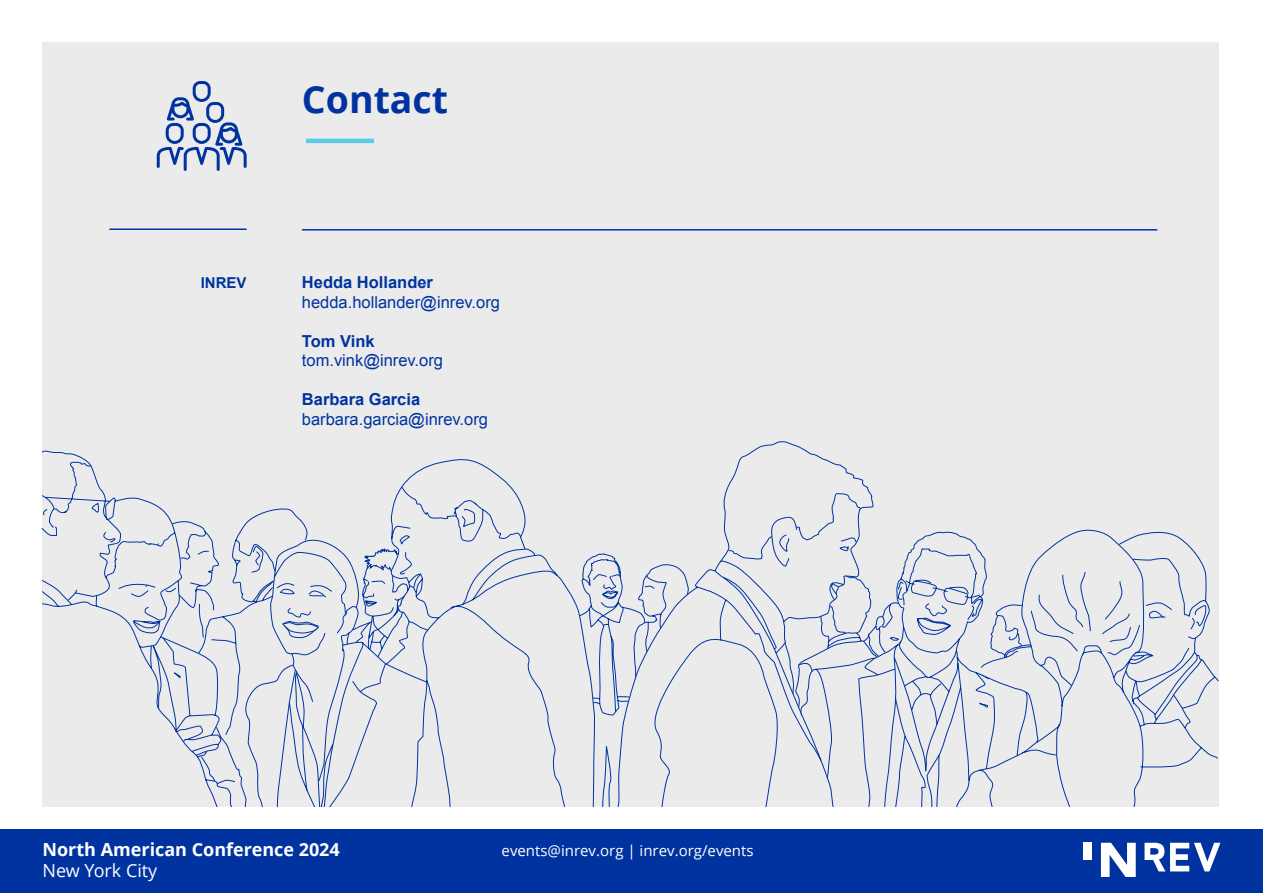
<style>
.page{position:relative;width:1263px;height:893px;background:#fff}
.page>*{position:absolute;margin:0;border:0;box-sizing:border-box;transform-origin:0 0}
.t1{font:700 37.5px "Open Sans";color:#0033a0}
.t2{font:700 18px "Open Sans";color:#fff}
.t3{font:18px "Open Sans";color:#fff}
.t4{font:16.5px "Arial";color:#0033a0}
.t5{font:700 16.5px "Arial";color:#0033a0}
.t6{font:15px "Open Sans";color:#fff}
.t7{font:700 15px "Arial";color:#0033a0}
.s1{color:#0033a0}
</style>
<div class="page">
<div style="left:43px;top:43px;width:1176px;height:765px;background:#ebebeb"></div>
<svg style="left:41px;top:441px;width:830px;height:367px"></svg>
<svg style="left:795px;top:529px;width:424px;height:279px"></svg>
<svg style="left:728px;top:493px;width:171px;height:201px"></svg>
<div style="left:0;top:829px;width:1263px;height:64px;background:#0033a0"></div>
<div style="left:1083px;top:843px;width:9px;height:17px;background:#fff"></div>
<svg style="left:1101px;top:843px;width:35px;height:34px"></svg>
<svg style="left:1144px;top:843px;width:76px;height:28px"></svg>
<hr style="left:302px;top:229px;width:855px;height:2px;background:#0033a0">
<hr style="left:109px;top:228px;width:138px;height:2px;background:#0033a0">
<hr style="left:306px;top:139px;width:68px;height:4px;background:#59cbe8">
<svg style="left:157px;top:81px;width:90px;height:90px"></svg>
<p class="t1" style="left:302px;top:72px;width:148px">Contact</p>
<p class="t7" style="left:201px;top:273px;width:47px">INREV</p>
<p class="t5" style="left:302px;top:271px;width:133px">Hedda Hollander</p>
<p class="t4" style="left:302px;top:291px;width:200px">hedda.hollander@inrev.org</p>
<p class="t5" style="left:302px;top:330px;width:74px">Tom Vink</p>
<p class="t4" style="left:302px;top:349px;width:143px">tom.vink@inrev.org</p>
<p class="t5" style="left:302px;top:388px;width:120px">Barbara Garcia</p>
<p class="t4" style="left:302px;top:408px;width:188px">barbara.garcia@inrev.org</p>
<p class="t2" style="left:43px;top:836px;width:299px">North American Conference 2024</p>
<p class="t6" style="left:601px;top:840px;width:154px"><span class="s1">www.</span>inrev.org/events</p>
<p class="t3" style="left:43px;top:858px;width:116px">New York City</p>
<p class="t6" style="left:502px;top:840px;width:136px">events@inrev.org |</p>
</div>
